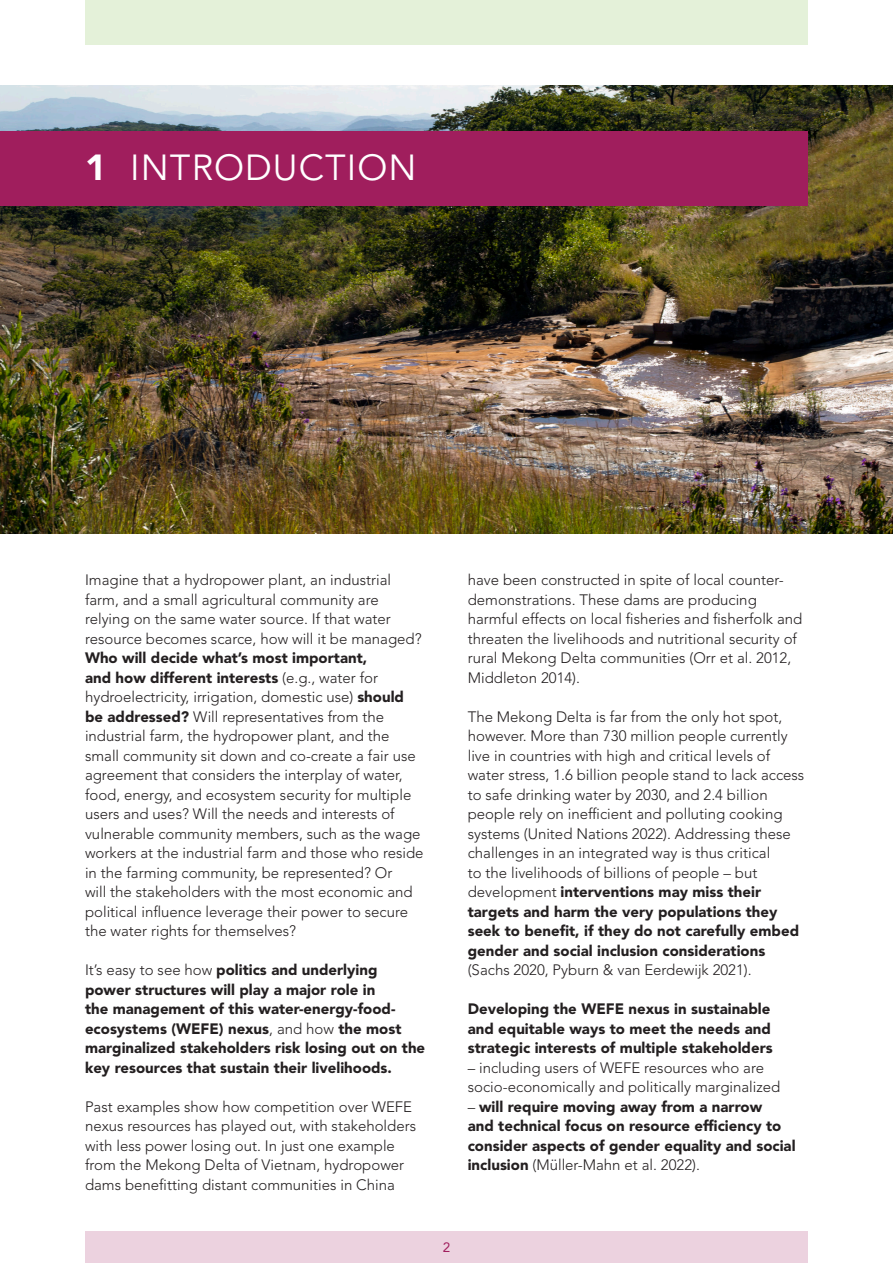
<style>
.page{position:relative;width:893px;height:1263px;background:#fff}
.page>*{position:absolute;margin:0;border:0;box-sizing:border-box;transform-origin:0 0}
.t1{font:36px "Avenir LT Std";letter-spacing:.03em;color:#fff}
.t2{font:300 15px/19.5px "Avenir LT Std";color:#231f20}
.t3{font:900 15px/19.5px "Avenir LT Std";color:#231f20}
.t4{font:13.5px "Avenir LT Std";color:#a01e5d}
.s1{font-weight:900}
.s2{font-weight:300}
</style>
<div class="page">
<div style="left:85px;top:1231px;width:723px;height:32px;background:#ecd2df"></div>
<div style="left:85px;top:0;width:723px;height:45px;background:#e4f1d9"></div>
<img style="left:0;top:85px;width:893px;height:448px">
<div style="left:0;top:132px;width:808px;height:74px;background:#a01e5d"></div>
<p class="t1" style="left:85px;top:147px;width:333px"><span class="s1">1</span> INTRODUCTION</p>
<p class="t2" style="left:85px;top:570px;width:340px">Imagine that a hydropower plant, an industrial farm, and a small agricultural community are relying on the same water source. If that water resource becomes scarce, how will it be managed?<br><span class="s1">Who will decide what’s most important,<br>and how different interests</span> (e.g., water for hydroelectricity, irrigation, domestic use) <span class="s1">should be addressed?</span> Will representatives from the industrial farm, the hydropower plant, and the small community sit down and co-create a fair use agreement that considers the interplay of water, food, energy, and ecosystem security for multiple users and uses? Will the needs and interests of vulnerable community members, such as the wage workers at the industrial farm and those who reside in the farming community, be represented? Or<br>will the stakeholders with the most economic and political influence leverage their power to secure the water rights for themselves?</p>
<p class="t3" style="left:85px;top:960px;width:342px"><span class="s2">It’s easy to see how</span> politics and underlying power structures will play a major role in<br>the management of this water-energy-food&shy;ecosystems (WEFE) nexus<span class="s2">, and how</span> the most marginalized stakeholders risk losing out on the key resources that sustain their livelihoods.</p>
<p class="t2" style="left:85px;top:1097px;width:333px">Past examples show how competition over WEFE nexus resources has played out, with stakeholders with less power losing out. In just one example from the Mekong Delta of Vietnam, hydropower dams benefitting distant communities in China</p>
<p class="t2" style="left:468px;top:570px;width:336px">have been constructed in spite of local counter&shy;demonstrations. These dams are producing harmful effects on local fisheries and fisherfolk and threaten the livelihoods and nutritional security of rural Mekong Delta communities (Orr et al. 2012, Middleton 2014).</p>
<p class="t2" style="left:468px;top:707px;width:338px">The Mekong Delta is far from the only hot spot, however. More than 730 million people currently live in countries with high and critical levels of water stress, 1.6 billion people stand to lack access to safe drinking water by 2030, and 2.4 billion people rely on inefficient and polluting cooking systems (United Nations 2022). Addressing these challenges in an integrated way is thus critical<br>to the livelihoods of billions of people – but development <span class="s1">interventions may miss their targets and harm the very populations they seek to benefit, if they do not carefully embed gender and social inclusion considerations </span>(Sachs 2020, Pyburn &amp; van Eerdewijk 2021).</p>
<p class="t3" style="left:468px;top:999px;width:306px">Developing the WEFE nexus in sustainable and equitable ways to meet the needs and strategic interests of multiple stakeholders</p>
<p class="t2" style="left:468px;top:1058px;width:314px">– including users of WEFE resources who are socio-economically and politically marginalized</p>
<p class="t3" style="left:468px;top:1097px;width:329px"><span class="s2">–</span> will require moving away from a narrow<br>and technical focus on resource efficiency to consider aspects of gender equality and social inclusion <span class="s2">(Müller-Mahn et al. 2022).</span></p>
<p class="t4" style="left:443px;top:1239px;width:9px">2</p>
</div>
